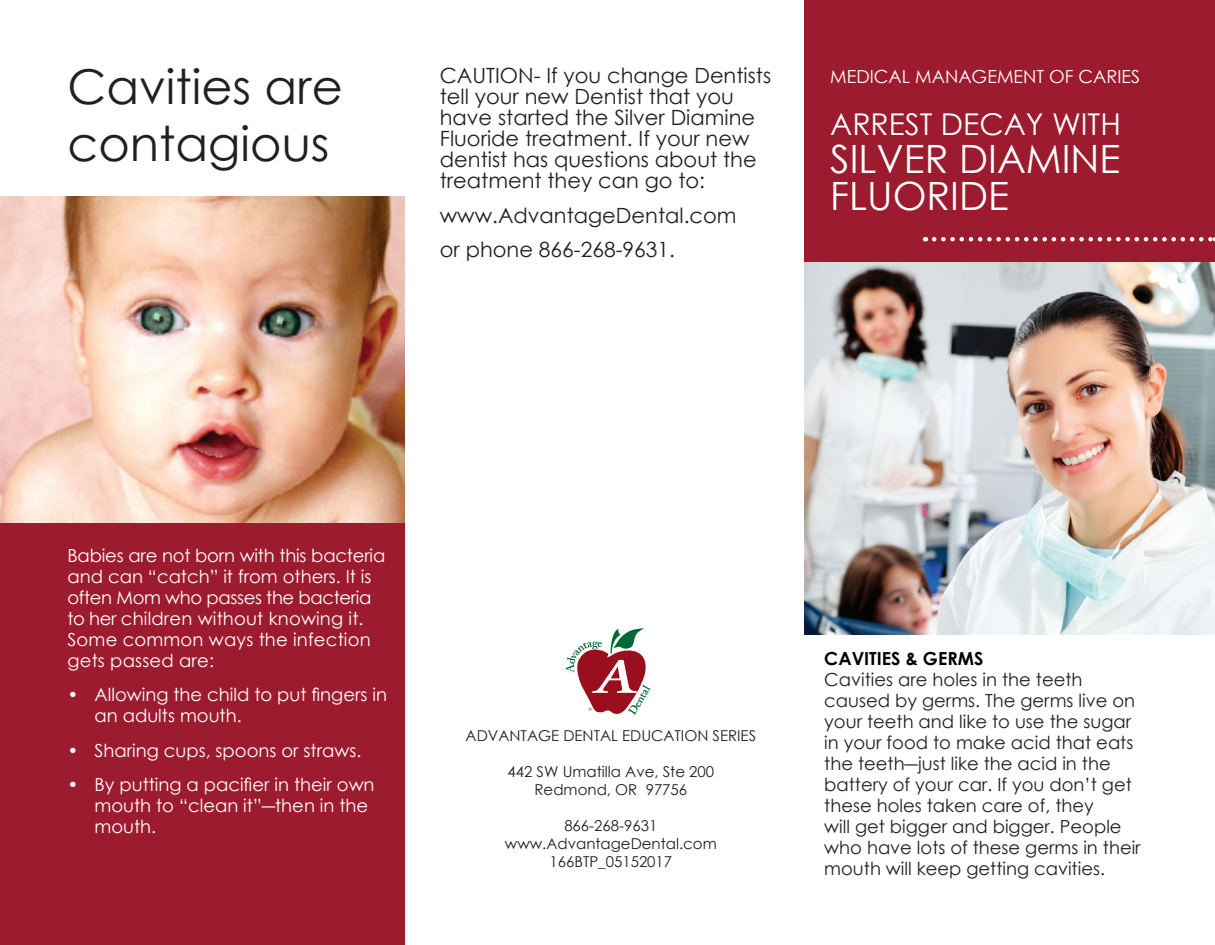
<style>
.page{position:relative;width:1215px;height:945px;background:#fff}
.page>*{position:absolute;margin:0;border:0;box-sizing:border-box;transform-origin:0 0}
.t1{font:48px/57.6px "Century Gothic";color:#231f20}
.t2{font:39px/37.5px "Century Gothic";color:#fff}
.t3{font:30px "Century Gothic";color:#fff}
.t4{font:21px/21px "Century Gothic";color:#231f20}
.t5{font:18px/21px "Century Gothic";color:#fff}
.t6{font:18px/21px "Century Gothic";color:#231f20}
.t7{font:700 18px "Century Gothic";color:#000}
.t8{font:15px/18px "Century Gothic";color:#231f20;text-align:center}
</style>
<div class="page">
<div style="left:0;top:503px;width:405px;height:442px;background:#9d1b2f"></div>
<div style="left:804px;top:0;width:411px;height:263px;background:#9d1b2f"></div>
<img style="left:804px;top:263px;width:411px;height:371px">
<svg style="left:566px;top:628px;width:84px;height:87px"></svg>
<img style="left:0;top:196px;width:405px;height:326px">
<svg style="left:934px;top:237px;width:281px;height:4px"></svg>
<h1 class="t1" style="left:68px;top:57px;width:277px">Cavities are contagious</h1>
<p class="t4" style="left:440px;top:65px;width:333px">CAUTION- If you change Dentists tell your new Dentist that you have started the Silver Diamine<br>Fluoride treatment. If your new dentist has questions about the treatment they can go to:</p>
<p class="t4" style="left:440px;top:198px;width:298px;line-height:34.5px">www.AdvantageDental.com or phone 866-268-9631.</p>
<p class="t5" style="left:830px;top:66px;width:311px">MEDICAL MANAGEMENT OF CARIES</p>
<h3 class="t3" style="left:830px;top:104px;width:292px">ARREST DECAY WITH</h3>
<h2 class="t2" style="left:830px;top:139px;width:292px">SILVER DIAMINE<br>FLUORIDE</h2>
<p class="t5" style="left:68px;top:544px;width:319px">Babies are not born with this bacteria and can “catch” it from others. It is often Mom who passes the bacteria to her children without knowing it.<br>Some common ways the infection gets passed are:</p>
<p class="t5" style="left:94px;top:684px;width:294px;text-indent:-27px">• Allowing the child to put fingers in an adults mouth.</p>
<p class="t5" style="left:68px;top:739px;width:295px">• Sharing cups, spoons or straws.</p>
<p class="t5" style="left:94px;top:774px;width:282px;text-indent:-27px">• By putting a pacifier in their own mouth to “clean it”―then in the mouth.</p>
<p class="t8" style="left:466px;top:726px;width:292px">ADVANTAGE DENTAL EDUCATION SERIES</p>
<p class="t8" style="left:508px;top:762px;width:208px">442 SW Umatilla Ave, Ste 200<br>Redmond, OR 97756</p>
<p class="t8" style="left:505px;top:816px;width:213px">866-268-9631 www.AdvantageDental.com<br>166BTP_05152017</p>
<p class="t7" style="left:824px;top:645px;width:161px">CAVITIES &amp; GERMS</p>
<p class="t6" style="left:824px;top:669px;width:318px">Cavities are holes in the teeth caused by germs. The germs live on your teeth and like to use the sugar in your food to make acid that eats the teeth―just like the acid in the battery of your car. If you don’t get these holes taken care of, they<br>will get bigger and bigger. People who have lots of these germs in their mouth will keep getting cavities.</p>
</div>
